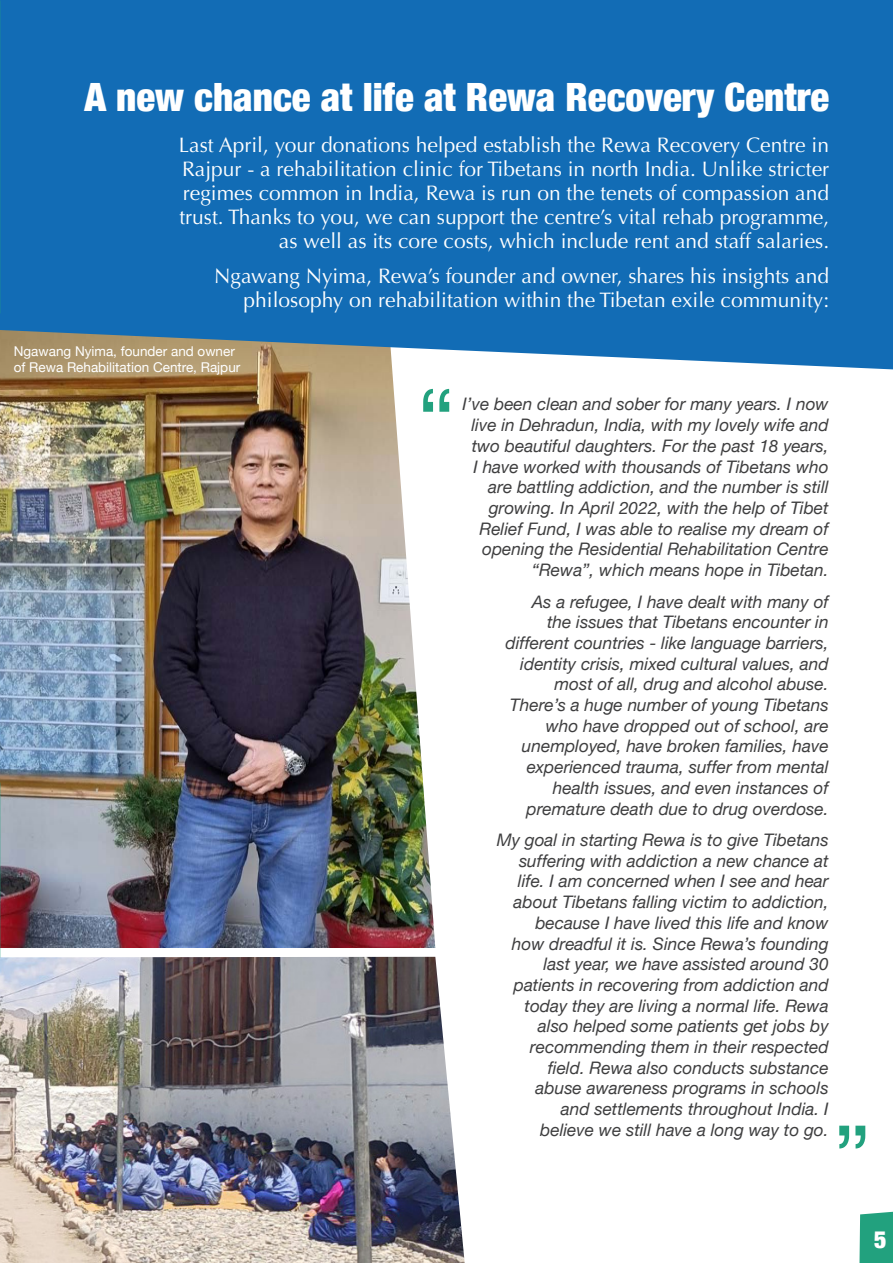
<style>
.page{position:relative;width:893px;height:1263px;background:#fff}
.page>*{position:absolute;margin:0;border:0;box-sizing:border-box;transform-origin:0 0}
.t1{font:88.5px "Helvetica Neue";color:#22a17e}
.HEADING{font:900 condensed 39px "Helvetica Neue";color:#fff}
.t2{font:900 condensed 24px "Helvetica Neue";color:#fff}
.Intro_Paragraph{font:21px/24px "Optima";color:#fff;text-align:right}
.Body{font:italic 17.25px/20.7px "Helvetica Neue";color:#3e3e3f;text-align:right}
.t3{font:13.5px "Helvetica Neue";color:#fff}
</style>
<div class="page">
<img style="left:0;top:949px;width:465px;height:314px">
<img style="left:0;top:369px;width:435px;height:579px">
<div style="left:0;top:0;width:893px;height:369px;background:#126cb5"></div>
<div style="left:859px;top:1212px;width:34px;height:51px;background:#22a17e"></div>
<p class="HEADING" style="left:84px;top:65px;width:746px">A new chance at life at Rewa Recovery Centre</p>
<p class="Intro_Paragraph" style="left:179px;top:133px;width:652px">Last April, your donations helped establish the Rewa Recovery Centre in Rajpur - a rehabilitation clinic for Tibetans in north India. Unlike stricter regimes common in India, Rewa is run on the tenets of compassion and trust. Thanks to you, we can support the centre’s vital rehab programme, as well as its core costs, which include rent and staff salaries.</p>
<p class="Intro_Paragraph" style="left:214px;top:264px;width:616px">Ngawang Nyima, Rewa’s founder and owner, shares his insights and philosophy on rehabilitation within the Tibetan exile community:</p>
<p class="t3" style="left:14px;top:341px;width:223px">Ngawang Nyima, founder and owner</p>
<p class="t3" style="left:14px;top:358px;width:228px">of Rewa Rehabilitation Centre, Rajpur</p>
<p class="t1" style="left:417px;top:357px;width:39px">“</p>
<p class="Body" style="left:462px;top:394px;width:368px">I’ve been clean and sober for many years. I now live in Dehradun, India, with my lovely wife and two beautiful daughters. For the past 18 years,<br>I have worked with thousands of Tibetans who are battling addiction, and the number is still growing. In April 2022, with the help of Tibet Relief Fund, I was able to realise my dream of opening the Residential Rehabilitation Centre “Rewa”, which means hope in Tibetan.</p>
<p class="Body" style="left:505px;top:591px;width:325px">As a refugee, I have dealt with many of the issues that Tibetans encounter in different countries - like language barriers, identity crisis, mixed cultural values, and most of all, drug and alcohol abuse.<br>There’s a huge number of young Tibetans who have dropped out of school, are unemployed, have broken families, have experienced trauma, suffer from mental health issues, and even instances of premature death due to drug overdose.</p>
<p class="Body" style="left:497px;top:829px;width:333px">My goal in starting Rewa is to give Tibetans suffering with addiction a new chance at life. I am concerned when I see and hear about Tibetans falling victim to addiction, because I have lived this life and know<br>how dreadful it is. Since Rewa’s founding last year, we have assisted around 30 patients in recovering from addiction and today they are living a normal life. Rewa also helped some patients get jobs by recommending them in their respected field. Rewa also conducts substance<br>abuse awareness programs in schools<br>and settlements throughout India. I<br>believe we still have a long way to go.</p>
<p class="t1" style="left:833px;top:1093px;width:39px">”</p>
<p class="t2" style="left:874px;top:1219px;width:14px">5</p>
</div>
